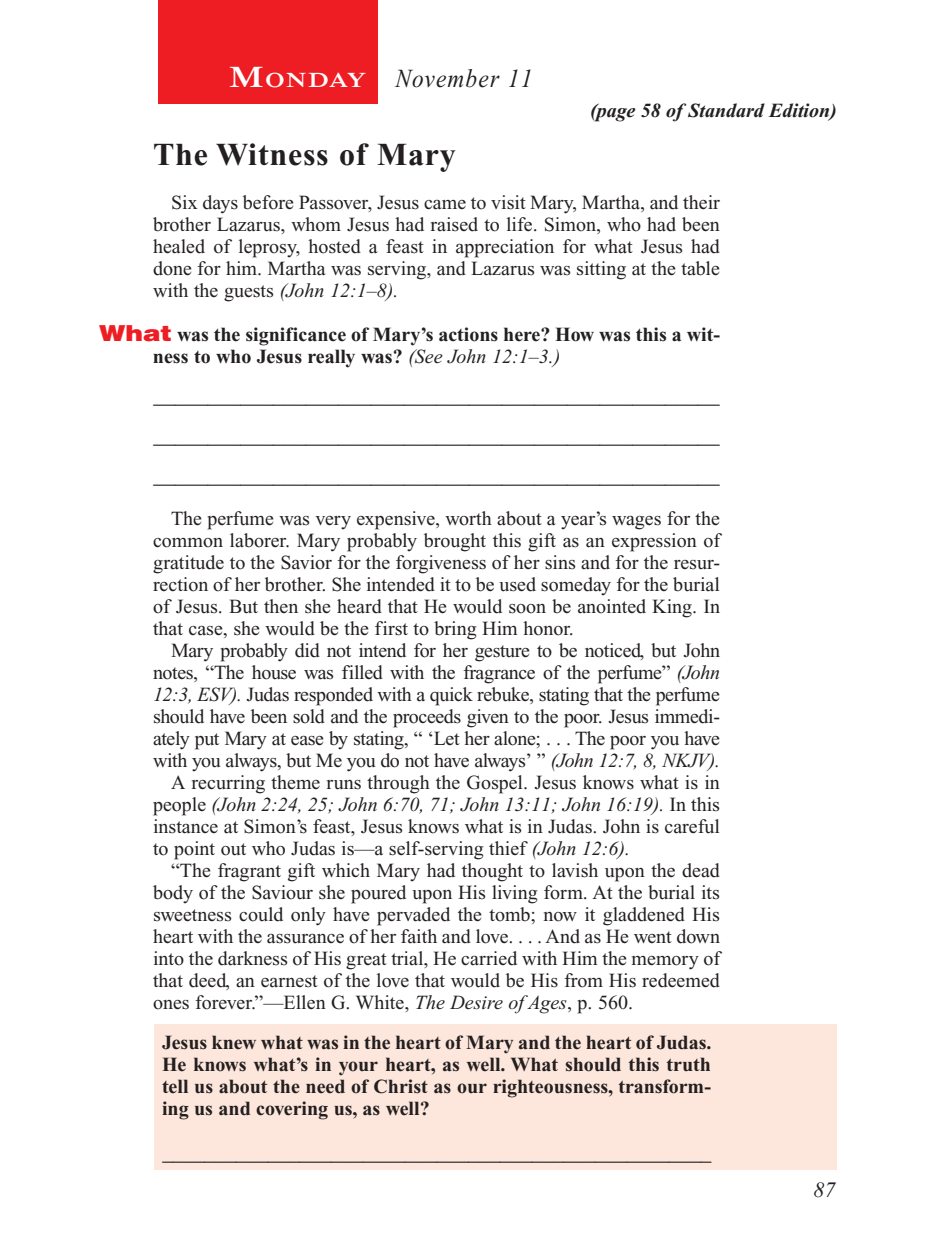
<style>
.page{position:relative;width:936px;height:1260px;background:#fff}
.page>*{position:absolute;margin:0;border:0;box-sizing:border-box;transform-origin:0 0}
.Head{font:700 32px "Times New Roman PS Std";letter-spacing:.025em;color:#231f20}
.Lesson_Dates{font:italic 26px "Times New Roman PS Std";letter-spacing:.05em;color:#231f20;scale:.9 1}
.Blank_Lines{font:22px "Times New Roman PS Std";color:#231f20}
.Blank_Lines_In_Scree{font:22px "Times New Roman PS Std";color:#231f20;scale:.96 1}
.PageNumbers{font:italic 22px "Times New Roman PS Std";color:#231f20}
.Daily_Header{font:600 21px "Times NRMT Std";letter-spacing:.045em;color:#fff;scale:1.1 1}
.Body{font:20px/22px "Times New Roman PS Std";color:#231f20;text-align:justify}
.x-screened_box-text{font:700 20px/22px "Times New Roman PS Std";color:#231f20;text-align:justify}
.Question{font:700 20px/22px "Times New Roman PS Std";color:#231f20}
.Page_from_SE{font:italic 700 20px "Times New Roman PS Std";color:#231f20}
.s1{font-size:30px}
.s2{font-style:italic}
.s3{font-family:"Helvetica LT Std";font-weight:900;font-size:22px;color:#ee1d23}
.s4{font-weight:400;font-style:italic}
</style>
<div class="page">
<div style="left:158px;top:0;width:220px;height:103px;background:#ee1d23"></div>
<div style="left:155px;top:1024px;width:682px;height:146px;background:#fde7dc"></div>
<p class="Daily_Header" style="left:229px;top:68px;width:127px"><span class="s1">M</span>ONDAY</p>
<p class="Lesson_Dates" style="left:396px;top:65px;width:154px">November 11</p>
<p class="Page_from_SE" style="left:590px;top:100px;width:248px">(page 58 of Standard Edition)</p>
<p class="Head" style="left:153px;top:136px;width:304px">The Witness of Mary</p>
<p class="Body" style="left:153px;top:191px;width:569px;text-indent:18px">Six days before Passover, Jesus came to visit Mary, Martha, and their brother Lazarus, whom Jesus had raised to life. Simon, who had been healed of leprosy, hosted a feast in appreciation for what Jesus had done for him. Martha was serving, and Lazarus was sitting at the table with the guests <span class="s2">(John 12:1–8).</span></p>
<p class="Question" style="left:153px;top:323px;width:568px;text-indent:-54px"><span class="s3">What</span> was the significance of Mary’s actions here? How was this a wit&shy;ness to who Jesus really was? <span class="s4">(See John 12:1–3.)</span></p>
<p class="Blank_Lines" style="left:153px;top:383px;width:568px">____________________________________________________</p>
<p class="Blank_Lines" style="left:153px;top:423px;width:568px">____________________________________________________</p>
<p class="Blank_Lines" style="left:153px;top:463px;width:568px">____________________________________________________</p>
<p class="Body" style="left:153px;top:507px;width:569px;text-indent:18px">The perfume was very expensive, worth about a year’s wages for the common laborer. Mary probably brought this gift as an expression of gratitude to the Savior for the forgiveness of her sins and for the resur&shy;rection of her brother. She intended it to be used someday for the burial of Jesus. But then she heard that He would soon be anointed King. In that case, she would be the first to bring Him honor.</p>
<p class="Body" style="left:153px;top:639px;width:569px;text-indent:18px">Mary probably did not intend for her gesture to be noticed, but John notes, “The house was filled with the fragrance of the perfume” <span class="s2">(John 12:3, ESV).</span> Judas responded with a quick rebuke, stating that the perfume should have been sold and the proceeds given to the poor. Jesus immedi&shy;ately put Mary at ease by stating, “ ‘Let her alone; . . . The poor you have with you always, but Me you do not have always’ ” <span class="s2">(John 12:7, 8, NKJV).</span></p>
<p class="Body" style="left:153px;top:771px;width:569px;text-indent:18px">A recurring theme runs through the Gospel. Jesus knows what is in people <span class="s2">(John 2:24, 25; John 6:70, 71; John 13:11; John 16:19).</span> In this instance at Simon’s feast, Jesus knows what is in Judas. John is careful to point out who Judas is—a self-serving thief <span class="s2">(John 12:6).</span></p>
<p class="Body" style="left:153px;top:859px;width:569px;text-indent:18px">“The fragrant gift which Mary had thought to lavish upon the dead body of the Saviour she poured upon His living form. At the burial its sweetness could only have pervaded the tomb; now it gladdened His heart with the assurance of her faith and love. . . . And as He went down into the darkness of His great trial, He carried with Him the memory of that deed, an earnest of the love that would be His from His redeemed ones forever.”—Ellen G. White, <span class="s2">The Desire of Ages</span>, p. 560.</p>
<p class="x-screened_box-text" style="left:162px;top:1031px;width:551px">Jesus knew what was in the heart of Mary and the heart of Judas.<br>He knows what’s in your heart, as well. What should this truth tell us about the need of Christ as our righteousness, transform&shy;ing us and covering us, as well?</p>
<p class="Blank_Lines_In_Scree" style="left:162px;top:1140px;width:574px">____________________________________________________</p>
<p class="PageNumbers" style="left:813px;top:1178px;width:23px">87</p>
</div>
